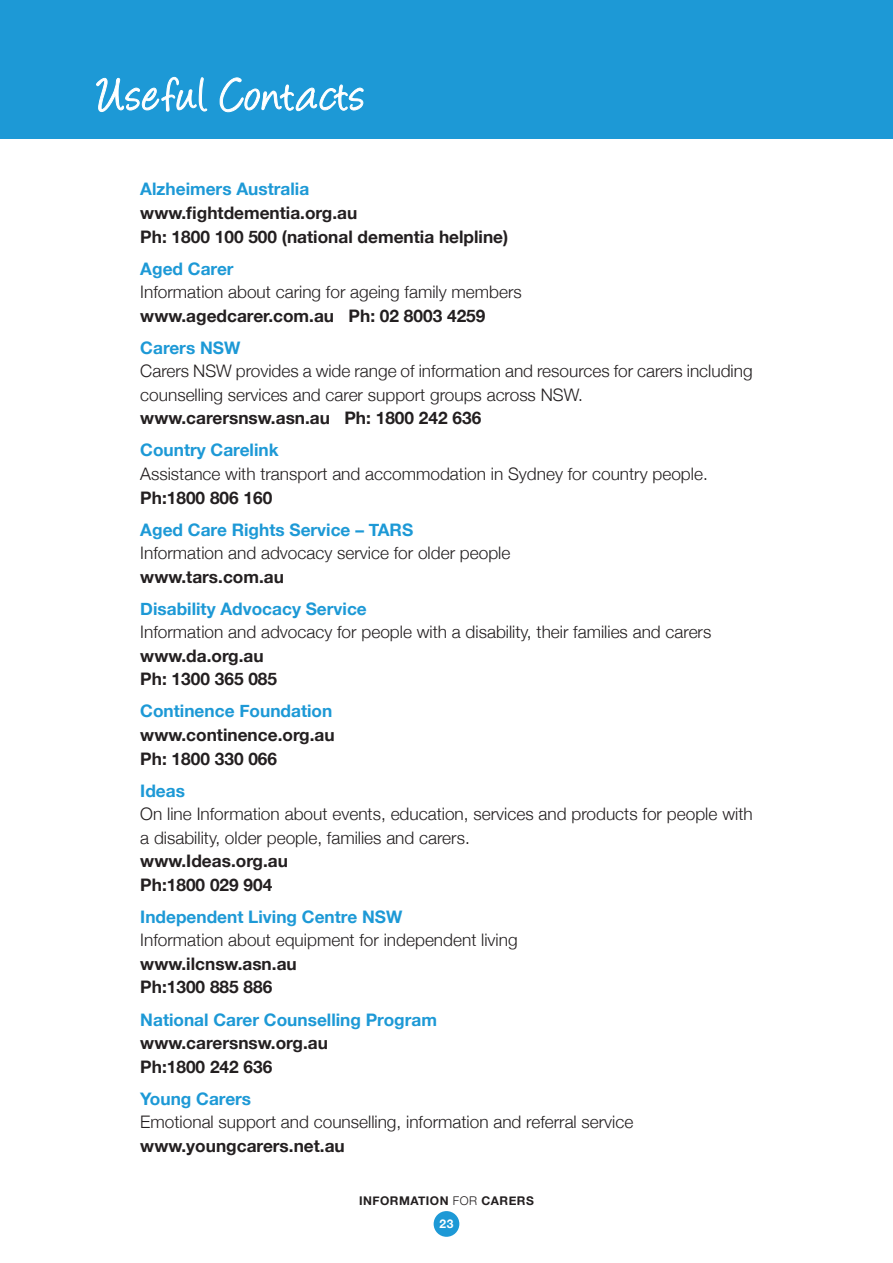
<style>
.page{position:relative;width:893px;height:1263px;background:#fff}
.page>*{position:absolute;margin:0;border:0;box-sizing:border-box;transform-origin:0 0}
.t1{font:54px "Angelina";letter-spacing:.045em;color:#fff}
.t2{font:300 17.25px/23.5px "Helvetica Neue";color:#231f20}
.t3{font:700 17.25px/23.5px "Helvetica Neue";color:#231f20}
.t4{font:700 17.25px "Helvetica Neue";color:#1d99d6}
.t5{font:700 12px/23px "Helvetica Neue";letter-spacing:.04em;color:#231f20;text-align:center}
.s1{font-weight:300}
.s2{color:#fff}
</style>
<div class="page">
<div style="left:0;top:0;width:893px;height:138px;background:#1d99d6"></div>
<svg style="left:96px;top:76px;width:112px;height:36px"></svg>
<svg style="left:219px;top:77px;width:145px;height:62px"></svg>
<div style="left:434px;top:1211px;width:25px;height:26px;background:#1d99d6;border-radius:50%"></div>
<p class="t1" style="left:98px;top:72px;width:268px">Useful Contacts</p>
<p class="t4" style="left:140px;top:176px;width:170px">Alzheimers Australia</p>
<h4 class="t3" style="left:140px;top:201px;width:219px">www.fightdementia.org.au</h4>
<p class="t3" style="left:140px;top:225px;width:369px">Ph: 1800 100 500 (national dementia helpline)</p>
<p class="t4" style="left:140px;top:255px;width:95px">Aged Carer</p>
<p class="t2" style="left:140px;top:279px;width:383px">Information about caring for ageing family members</p>
<p class="t3" style="left:140px;top:304px;width:347px">www.agedcarer.com.au Ph: 02 8003 4259</p>
<p class="t4" style="left:140px;top:334px;width:102px">Carers NSW</p>
<p class="t2" style="left:140px;top:358px;width:614px">Carers NSW provides a wide range of information and resources for carers including counselling services and carer support groups across NSW.</p>
<p class="t3" style="left:140px;top:407px;width:342px">www.carersnsw.asn.au Ph: 1800 242 636</p>
<p class="t4" style="left:140px;top:437px;width:140px">Country Carelink</p>
<p class="t2" style="left:140px;top:461px;width:569px">Assistance with transport and accommodation in Sydney for country people.</p>
<p class="t3" style="left:140px;top:486px;width:134px">Ph:1800 806 160</p>
<p class="t4" style="left:140px;top:516px;width:274px">Aged Care Rights Service – TARS</p>
<p class="t2" style="left:140px;top:540px;width:372px">Information and advocacy service for older people</p>
<p class="t3" style="left:140px;top:565px;width:145px">www.tars.com.au</p>
<p class="t4" style="left:140px;top:595px;width:228px">Disability Advocacy Service</p>
<p class="t2" style="left:140px;top:619px;width:572px">Information and advocacy for people with a disability, their families and carers</p>
<p class="t3" style="left:140px;top:644px;width:138px">www.da.org.au<br>Ph: 1300 365 085</p>
<p class="t4" style="left:140px;top:698px;width:193px">Continence Foundation</p>
<p class="t3" style="left:140px;top:723px;width:196px">www.continence.org.au<br>Ph: 1800 330 066</p>
<p class="t4" style="left:140px;top:777px;width:46px">Ideas</p>
<p class="t2" style="left:140px;top:801px;width:614px">On line Information about events, education, services and products for people with a disability, older people, families and carers.</p>
<p class="t3" style="left:140px;top:850px;width:149px">www.Ideas.org.au<br>Ph:1800 029 904</p>
<p class="t4" style="left:140px;top:903px;width:263px">Independent Living Centre NSW</p>
<p class="t2" style="left:140px;top:927px;width:379px">Information about equipment for independent living</p>
<p class="t3" style="left:140px;top:952px;width:158px">www.ilcnsw.asn.au<br>Ph:1300 885 886</p>
<p class="t4" style="left:140px;top:1006px;width:298px">National Carer Counselling Program</p>
<p class="t3" style="left:140px;top:1031px;width:189px">www.carersnsw.org.au<br>Ph:1800 242 636</p>
<p class="t4" style="left:140px;top:1085px;width:112px">Young Carers</p>
<p class="t2" style="left:140px;top:1109px;width:495px">Emotional support and counselling, information and referral service</p>
<p class="t3" style="left:140px;top:1134px;width:206px">www.youngcarers.net.au</p>
<p class="t5" style="left:359px;top:1189px;width:176px">INFORMATION <span class="s1">FOR</span> CARERS<br><span class="s2">23</span></p>
</div>
